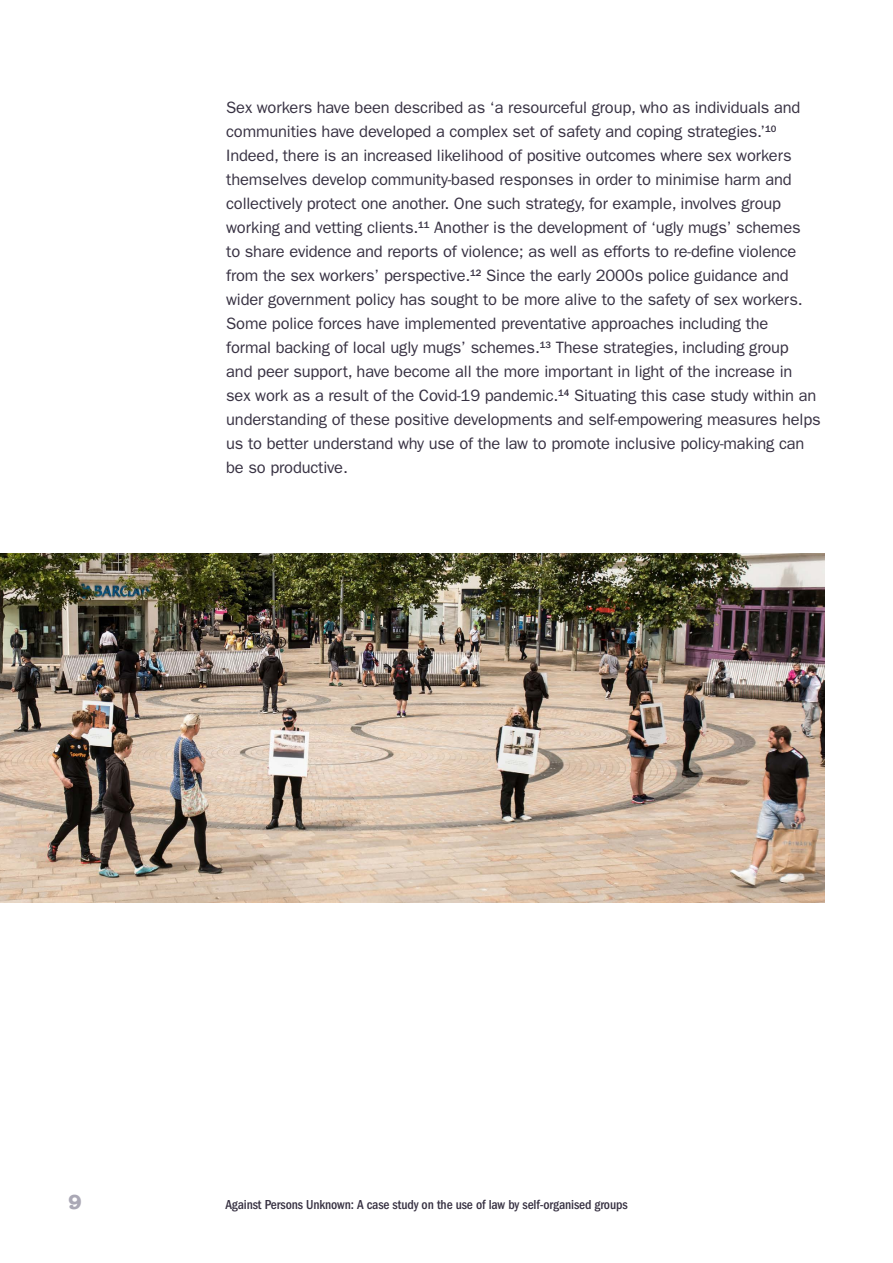
<style>
.page{position:relative;width:893px;height:1263px;background:#fff}
.page>*{position:absolute;margin:0;border:0;box-sizing:border-box;transform-origin:0 0}
.t1{font:700 21px "American Typewriter";color:#aaa8b5}
.t2{font:16.5px/24px "ITC Franklin Gothic Std";letter-spacing:-.01em;color:#373142}
.t3{font:500 condensed 13.5px "ITC Franklin Gothic Std";letter-spacing:-.01em;color:#373142}
</style>
<div class="page">
<img style="left:0;top:553px;width:825px;height:349px">
<p class="t2" style="left:226px;top:96px;width:596px">Sex workers have been described as ‘a resourceful group, who as individuals and communities have developed a complex set of safety and coping strategies.’<sup>10<br></sup>Indeed, there is an increased likelihood of positive outcomes where sex workers themselves develop community-based responses in order to minimise harm and collectively protect one another. One such strategy, for example, involves group working and vetting clients.<sup>11</sup> Another is the development of ‘ugly mugs’ schemes<br>to share evidence and reports of violence; as well as efforts to re-define violence from the sex workers’ perspective.<sup>12</sup> Since the early 2000s police guidance and wider government policy has sought to be more alive to the safety of sex workers.<br>Some police forces have implemented preventative approaches including the<br>formal backing of local ugly mugs’ schemes.<sup>13</sup> These strategies, including group<br>and peer support, have become all the more important in light of the increase in sex work as a result of the Covid-19 pandemic.<sup>14</sup> Situating this case study within an understanding of these positive developments and self-empowering measures helps us to better understand why use of the law to promote inclusive policy-making can be so productive.</p>
<p class="t1" style="left:68px;top:1184px;width:15px">9</p>
<p class="t3" style="left:225px;top:1197px;width:404px">Against Persons Unknown: A case study on the use of law by self-organised groups</p>
</div>
